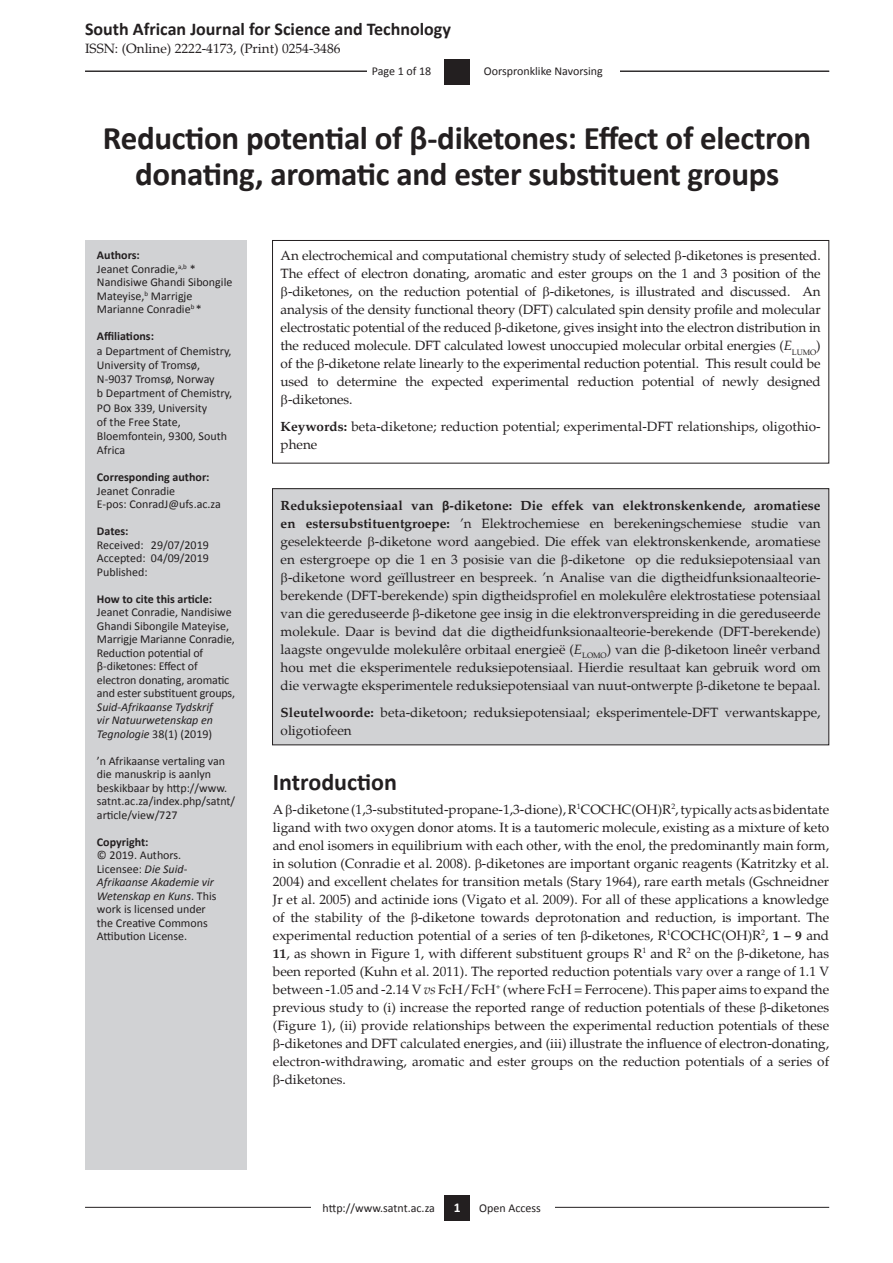
<style>
.page{position:relative;width:893px;height:1263px;background:#fff}
.page>*{position:absolute;margin:0;border:0;box-sizing:border-box;transform-origin:0 0}
.t1{font:700 33px/36px "Calibri";letter-spacing:-.01em;color:#231f20;text-align:center}
.t2{font:700 24px "Calibri";color:#231f20}
.t3{font:700 18px "Calibri";color:#231f20}
.t4{font:13.5px/18px "Palatino";color:#231f20}
.t5{font:700 13.5px "Calibri";color:#fff}
.t6{font:12px/13.5px "Calibri";color:#231f20}
.t7{font:700 12px "Calibri";color:#231f20}
.t8{font:italic 12px/13.5px "Calibri";color:#231f20;text-align:justify}
.s1{font-weight:700}
.s2{font-style:normal}
.s3{font-style:italic}
.s4{font-family:"Calibri";font-weight:700}
</style>
<div class="page">
<hr style="left:85px;top:1207px;width:744px;height:1px;background:#231f20">
<div style="left:311px;top:1195px;width:244px;height:30px;background:#fff"></div>
<div style="left:444px;top:1195px;width:26px;height:25px;background:#231f20"></div>
<hr style="left:85px;top:71px;width:744px;height:1px;background:#231f20">
<div style="left:367px;top:59px;width:252px;height:28px;background:#fff"></div>
<div style="left:444px;top:59px;width:26px;height:25px;background:#231f20"></div>
<div style="left:272px;top:240px;width:557px;height:223px;border:1px solid #231f20"></div>
<div style="left:273px;top:489px;width:556px;height:256px;background:#d1d2d4"></div>
<div style="left:272px;top:488px;width:557px;height:257px;border:1px solid #231f20"></div>
<div style="left:85px;top:240px;width:162px;height:930px;background:#d1d2d4"></div>
<h3 class="t3" style="left:85px;top:17px;width:367px">South African Journal for Science and Technology</h3>
<p class="t4" style="left:85px;top:39px;width:257px">ISSN: (Online) 2222-4173, (Print) 0254-3486</p>
<p class="t6" style="left:372px;top:64px;width:61px">Page 1 ofi of18</p>
<p class="t6" style="left:484px;top:64px;width:69px">Oorspronklike</p>
<p class="t6" style="left:426px;top:64px;width:7px">ii</p>
<p class="t6" style="left:484px;top:64px;width:120px">InhoudsopgaweNavorsing</p>
<p class="t6" style="left:382px;top:64px;width:25px">Page</p>
<h1 class="t1" style="left:103px;top:120px;width:710px">Reduction potential of β-diketones: Effect of electron donating, aromatic and ester substituent groups</h1>
<p class="t6" style="left:97px;top:249px;width:137px"><span class="s1">Authors:<br></span>Jeanet Conradie,<sup>a,b</sup> *<br>Nandisiwe Ghandi Sibongile<br>Mateyise,<sup>b</sup> Marrigje<br>Marianne Conradie<sup>b</sup> *</p>
<p class="t7" style="left:97px;top:329px;width:59px">Affiliations:</p>
<p class="t6" style="left:97px;top:343px;width:137px;line-height:14.2px">a Department of Chemistry,<br>University of Tromsø,<br>N-9037 Tromsø, Norway<br>b Department of Chemistry,<br>PO Box 339, University<br>of the Free State,<br>Bloemfontein, 9300, South<br>Africa</p>
<p class="t7" style="left:97px;top:470px;width:114px">Corresponding author:</p>
<p class="t6" style="left:97px;top:484px;width:125px">Jeanet Conradie<br>E-pos: ConradJ@ufs.ac.za</p>
<p class="t7" style="left:97px;top:524px;width:33px">Dates:</p>
<p class="t6" style="left:97px;top:538px;width:113px;text-align:justify">Received: 29/07/2019<br>Accepted: 04/09/2019<br>Published:</p>
<p class="t7" style="left:97px;top:591px;width:117px">How to cite this article:</p>
<p class="t6" style="left:97px;top:606px;width:140px">Jeanet Conradie, Nandisiwe<br>Ghandi Sibongile Mateyise,<br>Marrigje Marianne Conradie,<br>Reduction potential of β-diketones: Effect of electron donating, aromatic and ester substituent groups,</p>
<p class="t8" style="left:97px;top:700px;width:118px">Suid-Afrikaanse Tydskrif vir Natuurwetenskap en Tegnologie <span class="s2">38(1) (2019)</span></p>
<p class="t6" style="left:97px;top:754px;width:140px">’n Afrikaanse vertaling van die manuskrip is aanlyn beskikbaar by http://www. satnt.ac.za/index.php/satnt/ article/view/727</p>
<p class="t7" style="left:97px;top:834px;width:53px">Copyright:</p>
<p class="t6" style="left:97px;top:849px;width:121px">© 2019. Authors.<br>Licensee: <span class="s3">Die Suid-<br>Afrikaanse Akademie vir<br>Wetenskap en Kuns</span>. This work is licensed under the Creative Commons<br>Attibution License.</p>
<p class="t4" style="left:281px;top:247px;width:542px">An electrochemical and computational chemistry study of selected -diketones is presented.</p>
<p class="t4" style="left:281px;top:265px;width:541px">The effect of electron donating, aromatic and ester groups on the 1 and 3 position of the</p>
<p class="t4" style="left:288px;top:283px;width:534px">-diketones, on the reduction potential of -diketones, is illustrated and discussed. An</p>
<p class="t4" style="left:281px;top:301px;width:542px">analysis of the density functional theory (DFT) calculated spin density profile and molecular</p>
<p class="t4" style="left:281px;top:319px;width:541px">electrostatic potential of the reduced -diketone, gives insight into the electron distribution in</p>
<p class="t4" style="left:281px;top:337px;width:541px">the reduced molecule. DFT calculated lowest unoccupied molecular orbital energies (<span class="s3">E</span><sub>LUMO</sub>)</p>
<p class="t4" style="left:281px;top:355px;width:541px">of the -diketone relate linearly to the experimental reduction potential. This result could be</p>
<p class="t4" style="left:281px;top:373px;width:542px">used to determine the expected experimental reduction potential of newly designed</p>
<p class="t4" style="left:288px;top:391px;width:66px">-diketones.</p>
<p class="t4" style="left:281px;top:418px;width:541px"><span class="s1">Keywords:</span> beta-diketone; reduction potential; experimental-DFT relationships, oligothio&shy;phene</p>
<p class="t4" style="left:281px;top:497px;width:542px;text-align:center"><span class="s1">Reduksiepotensiaal van</span> <span class="s4">β</span><span class="s1">-diketone: Die effek van elektronskenkende, aromatiese en estersubstituentgroepe:</span> ’n Elektrochemiese en berekeningschemiese studie van geselekteerde -diketone word aangebied. Die effek van elektronskenkende, aromatiese en estergroepe op die 1 en 3 posisie van die -diketone op die reduksiepotensiaal van -diketone word geïllustreer en bespreek. ’n Analise van die digtheidfunksionaalteorie&shy;berekende (DFT-berekende) spin digtheidsprofiel en molekulêre elektrostatiese potensiaal van die gereduseerde -diketone gee insig in die elektronverspreiding in die gereduseerde molekule. Daar is bevind dat die digtheidfunksionaalteorie-berekende (DFT-berekende) laagste ongevulde molekulêre orbitaal energieë (<span class="s3">E</span><sub>LOMO</sub>) van die -diketoon lineêr verband hou met die eksperimentele reduksiepotensiaal. Hierdie resultaat kan gebruik word om die verwagte eksperimentele reduksiepotensiaal van nuut-ontwerpte -diketone te bepaal.</p>
<p class="t4" style="left:281px;top:704px;width:541px"><span class="s1">Sleutelwoorde:</span> beta-diketoon; reduksiepotensiaal; eksperimentele-DFT verwantskappe, oligotiofeen</p>
<h2 class="t2" style="left:273px;top:766px;width:126px">Introduction</h2>
<p class="t4" style="left:273px;top:801px;width:558px">A -diketone (1,3-substituted-propane-1,3-dione), R<sup>1</sup>COCHC(OH)R<sup>2</sup>, typically acts as bidentate</p>
<p class="t4" style="left:273px;top:819px;width:558px">ligand with two oxygen donor atoms. It is a tautomeric molecule, existing as a mixture of keto</p>
<p class="t4" style="left:273px;top:837px;width:558px">and enol isomers in equilibrium with each other, with the enol, the predominantly main form,</p>
<p class="t4" style="left:273px;top:855px;width:558px">in solution (Conradie et al. 2008). -diketones are important organic reagents (Katritzky et al.</p>
<p class="t4" style="left:273px;top:873px;width:558px">2004) and excellent chelates for transition metals (Stary 1964), rare earth metals (Gschneidner</p>
<p class="t4" style="left:273px;top:890px;width:558px">Jr et al. 2005) and actinide ions (Vigato et al. 2009). For all of these applications a knowledge</p>
<p class="t4" style="left:273px;top:908px;width:558px">of the stability of the -diketone towards deprotonation and reduction, is important. The</p>
<p class="t4" style="left:273px;top:926px;width:558px">experimental reduction potential of a series of ten -diketones, R<sup>1</sup>COCHC(OH)R<sup>2</sup>, <span class="s1">1 – 9</span> and</p>
<p class="t4" style="left:273px;top:945px;width:558px"><span class="s1">11</span>, as shown in Figure 1, with different substituent groups R<sup>1</sup> and R<sup>2</sup> on the -diketone, has</p>
<p class="t4" style="left:273px;top:963px;width:558px">been reported (Kuhn et al. 2011). The reported reduction potentials vary over a range of 1.1 V</p>
<p class="t4" style="left:273px;top:981px;width:558px">between -1.05 and -2.14 V <span class="s3">vs</span> FcH/FcH<sup>+</sup> (where FcH = Ferrocene). This paper aims to expand the</p>
<p class="t4" style="left:273px;top:999px;width:558px">previous study to (i) increase the reported range of reduction potentials of these -diketones</p>
<p class="t4" style="left:273px;top:1017px;width:558px">(Figure 1), (ii) provide relationships between the experimental reduction potentials of these</p>
<p class="t4" style="left:280px;top:1035px;width:550px">-diketones and DFT calculated energies, and (iii) illustrate the influence of electron-donating,</p>
<p class="t4" style="left:273px;top:1053px;width:558px">electron-withdrawing, aromatic and ester groups on the reduction potentials of a series of</p>
<p class="t4" style="left:280px;top:1070px;width:67px">-diketones.</p>
<p class="t6" style="left:323px;top:1201px;width:114px">http://www.satnt.ac.za</p>
<p class="t5" style="left:454px;top:1199px;width:8px">1</p>
<p class="t6" style="left:479px;top:1201px;width:63px">Open Access</p>
</div>
